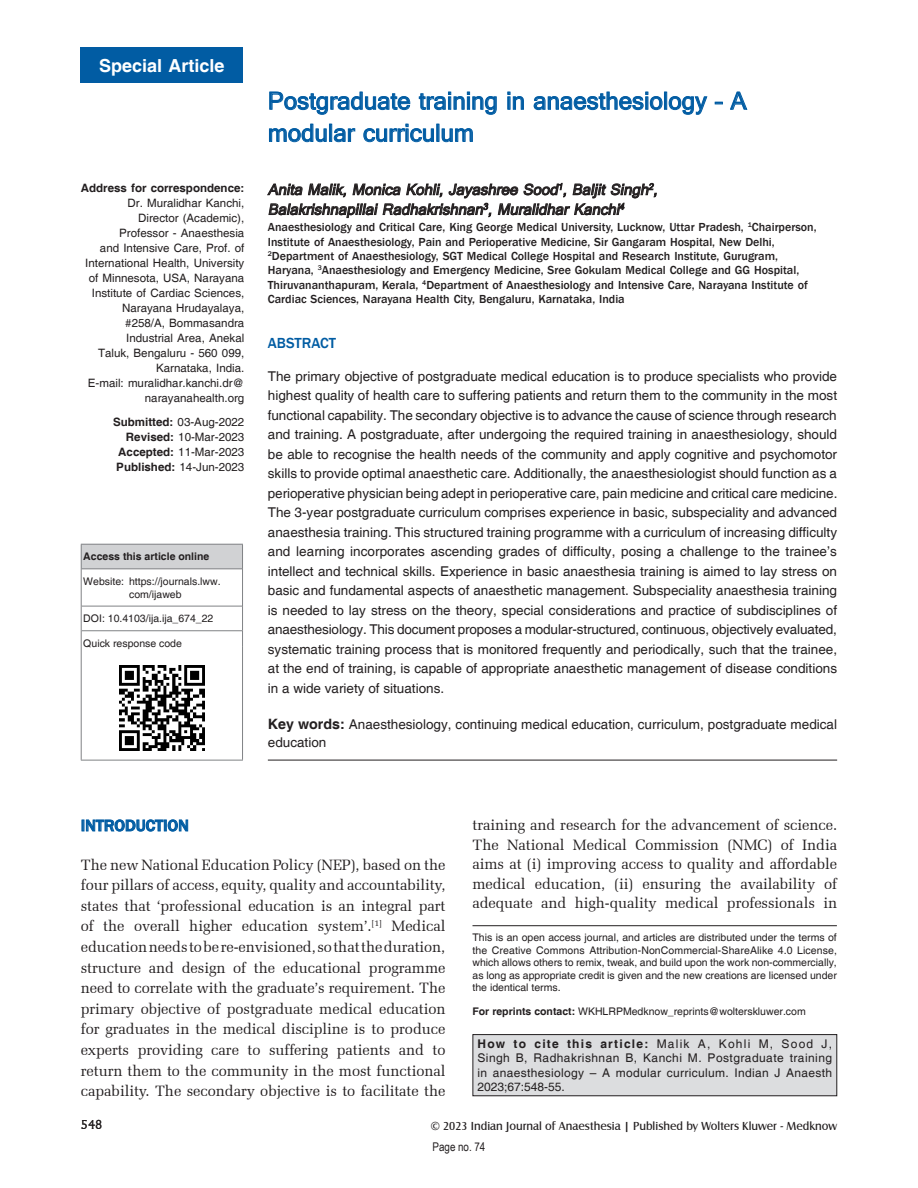
<style>
.page{position:relative;width:918px;height:1188px;background:#fff}
.page>*{position:absolute;margin:0;border:0;box-sizing:border-box;transform-origin:0 0}
.AT{font:24px/32.1px "Microsoft Sans Serif";color:#015ca3}
.AH{font:700 18px "Helvetica";color:#fff}
.t1{font:500 16.5px "Franklin Gothic";color:#015ca3}
.TX{font:15px/20.5px "Zapf Elliptical 711 BT";letter-spacing:-.005em;color:#231f20;text-align:justify}
.AU{font:italic 15px/19.8px "Microsoft Sans Serif";color:#231f20}
.ABSH{font:500 15px "Franklin Gothic";color:#015ca3}
.ABS{font:13.5px/19.5px "Helvetica";color:#231f20;text-align:justify}
.KWD{font:13.5px/18px "Helvetica";color:#231f20}
.AFF{font:500 12px/14.4px "Franklin Gothic";color:#231f20}
.HTC{font:12px/14.4px "Helvetica";letter-spacing:.03em;color:#231f20;text-align:justify}
.t2{font:12px "Castle T";color:#231f20}
.TX-2{font:12px "Arial Narrow";color:#231f20}
.FOLIO_V{font:300 12px "Flareserif 821 BT";color:#231f20}
.ADD{font:11.55px/15px "Helvetica";color:#231f20;text-align:right}
.HIS{font:11.55px "Helvetica";color:#231f20}
.Reprint{font:10.5px/12.6px "Helvetica";color:#231f20;text-align:justify}
.WEB{font:10.5px/12.6px "Helvetica";color:#231f20}
.AAO{font:700 10.5px "Helvetica";color:#231f20}
.s1{font-weight:700}
.s2{font-weight:700;font-size:14.25px}
</style>
<div class="page">
<svg style="left:82px;top:819px;width:106px;height:13px"></svg>
<div style="left:81px;top:47px;width:162px;height:36px;background:#015ca3"></div>
<svg style="left:267px;top:182px;width:390px;height:36px"></svg>
<svg style="left:269px;top:91px;width:142px;height:24px"></svg>
<svg style="left:419px;top:92px;width:78px;height:23px"></svg>
<svg style="left:507px;top:92px;width:17px;height:18px"></svg>
<svg style="left:533px;top:91px;width:175px;height:24px"></svg>
<svg style="left:715px;top:102px;width:8px;height:2px"></svg>
<svg style="left:730px;top:91px;width:18px;height:19px"></svg>
<svg style="left:269px;top:123px;width:58px;height:19px"></svg>
<div style="left:329px;top:124px;width:3px;height:18px;border:1px solid #015ca3"></div>
<svg style="left:334px;top:128px;width:22px;height:14px"></svg>
<svg style="left:363px;top:124px;width:71px;height:18px"></svg>
<svg style="left:441px;top:128px;width:32px;height:14px"></svg>
<hr style="left:268px;top:760px;width:569px;height:1px;background:#231f20">
<div style="left:81px;top:544px;width:162px;height:25px;background:#d1d2d4"></div>
<svg style="left:242px;top:545px;width:1px;height:24px"></svg>
<svg style="left:242px;top:606px;width:1px;height:41px"></svg>
<hr style="left:242px;top:647px;width:1px;height:113px;background:#808285">
<hr style="left:82px;top:606px;width:45px;height:1px;background:#808285">
<hr style="left:127px;top:606px;width:115px;height:1px;background:#808285">
<hr style="left:82px;top:631px;width:45px;height:1px;background:#808285">
<hr style="left:127px;top:631px;width:115px;height:1px;background:#808285">
<hr style="left:81px;top:544px;width:46px;height:1px;background:#808285">
<svg style="left:81px;top:545px;width:1px;height:24px"></svg>
<hr style="left:127px;top:544px;width:116px;height:1px;background:#808285">
<hr style="left:82px;top:569px;width:45px;height:1px;background:#808285">
<hr style="left:127px;top:569px;width:115px;height:1px;background:#808285">
<hr style="left:81px;top:569px;width:1px;height:37px;background:#808285">
<hr style="left:242px;top:569px;width:1px;height:37px;background:#808285">
<svg style="left:81px;top:606px;width:1px;height:41px"></svg>
<hr style="left:81px;top:647px;width:1px;height:113px;background:#808285">
<hr style="left:81px;top:760px;width:46px;height:1px;background:#808285">
<hr style="left:127px;top:760px;width:116px;height:1px;background:#808285">
<img style="left:119px;top:665px;width:85px;height:85px">
<div style="left:473px;top:1035px;width:364px;height:61px;background:#dcdddf"></div>
<div style="left:472px;top:1034px;width:365px;height:62px;border:1px solid #231f20"></div>
<hr style="left:472px;top:925px;width:365px;height:1px;background:#231f20">
<p class="AH" style="left:99px;top:55px;width:127px">Special Article</p>
<p class="ADD" style="left:81px;top:181px;width:165px"><span class="s1">Address for correspondence:<br></span>Dr. Muralidhar Kanchi,<br>Director (Academic),<br>Professor ‑ Anaesthesia<br>and Intensive Care, Prof. of<br>International Health, University of Minnesota, USA, Narayana<br>Institute of Cardiac Sciences,<br>Narayana Hrudayalaya, #258/A, Bommasandra<br>Industrial Area, Anekal<br>Taluk, Bengaluru ‑ 560 099,<br>Karnataka, India.<br>E‑mail: muralidhar.kanchi.dr@ narayanahealth.org</p>
<p class="HIS" style="left:113px;top:415px;width:133px"><span class="s1">Submitted:</span> 03‑Aug‑2022</p>
<p class="HIS" style="left:126px;top:430px;width:120px"><span class="s1">Revised:</span> 10‑Mar‑2023</p>
<p class="HIS" style="left:118px;top:445px;width:128px"><span class="s1">Accepted:</span> 11‑Mar‑2023</p>
<p class="HIS" style="left:116px;top:460px;width:130px"><span class="s1">Published:</span> 14-Jun-2023</p>
<p class="AAO" style="left:83px;top:550px;width:128px">Access this article online</p>
<p class="WEB" style="left:83px;top:575px;width:42px">Website:</p>
<p class="WEB" style="left:129px;top:575px;width:93px">https://journals.lww. com/ijaweb</p>
<p class="WEB" style="left:83px;top:613px;width:132px">DOI: 10.4103/ija.ija_674_22</p>
<p class="WEB" style="left:83px;top:637px;width:100px">Quick response code</p>
<p class="AT" style="left:268px;top:84px;width:480px">Postgraduate training in anaesthesiology – A modular curriculum</p>
<p class="AU" style="left:268px;top:179px;width:394px">Anita Malik, Monica Kohli, Jayashree Sood<sup>1</sup>, Baljit Singh<sup>2</sup>,<br>Balakrishnapillai Radhakrishnan<sup>3</sup>, Muralidhar Kanchi<sup>4</sup></p>
<p class="AFF" style="left:268px;top:220px;width:550px">Anaesthesiology and Critical Care, King George Medical University, Lucknow, Uttar Pradesh, <sup>1</sup>Chairperson, Institute of Anaesthesiology, Pain and Perioperative Medicine, Sir Gangaram Hospital, New Delhi, <sup>2</sup>Department of Anaesthesiology, SGT Medical College Hospital and Research Institute, Gurugram, Haryana, <sup>3</sup>Anaesthesiology and Emergency Medicine, Sree Gokulam Medical College and GG Hospital, Thiruvananthapuram, Kerala, <sup>4</sup>Department of Anaesthesiology and Intensive Care, Narayana Institute of Cardiac Sciences, Narayana Health City, Bengaluru, Karnataka, India</p>
<p class="ABSH" style="left:268px;top:333px;width:70px">ABSTRACT</p>
<p class="ABS" style="left:268px;top:367px;width:571px">The primary objective of postgraduate medical education is to produce specialists who provide highest quality of health care to suffering patients and return them to the community in the most functional capability. The secondary objective is to advance the cause of science through research and training. A postgraduate, after undergoing the required training in anaesthesiology, should be able to recognise the health needs of the community and apply cognitive and psychomotor skills to provide optimal anaesthetic care. Additionally, the anaesthesiologist should function as a perioperative physician being adept in perioperative care, pain medicine and critical care medicine.<br>The 3‑year postgraduate curriculum comprises experience in basic, subspeciality and advanced anaesthesia training. This structured training programme with a curriculum of increasing difficulty and learning incorporates ascending grades of difficulty, posing a challenge to the trainee’s intellect and technical skills. Experience in basic anaesthesia training is aimed to lay stress on basic and fundamental aspects of anaesthetic management. Subspeciality anaesthesia training is needed to lay stress on the theory, special considerations and practice of subdisciplines of anaesthesiology. This document proposes a modular‑structured, continuous, objectively evaluated, systematic training process that is monitored frequently and periodically, such that the trainee, at the end of training, is capable of appropriate anaesthetic management of disease conditions in a wide variety of situations.</p>
<p class="KWD" style="left:268px;top:716px;width:571px"><span class="s2">Key words:</span> Anaesthesiology, continuing medical education, curriculum, postgraduate medical education</p>
<h1 class="t1" style="left:81px;top:815px;width:110px">INTRODUCTION</h1>
<p class="TX" style="left:81px;top:854px;width:366px">The new National Education Policy (NEP), based on the four pillars of access, equity, quality and accountability, states that ‘professional education is an integral part of the overall higher education system’.<sup>[1]</sup> Medical education needs to be re‑envisioned, so that the duration, structure and design of the educational programme need to correlate with the graduate’s requirement. The primary objective of postgraduate medical education for graduates in the medical discipline is to produce experts providing care to suffering patients and to return them to the community in the most functional capability. The secondary objective is to facilitate the</p>
<p class="TX" style="left:472px;top:815px;width:366px;line-height:19.5px">training and research for the advancement of science.<br>The National Medical Commission (NMC) of India aims at (i) improving access to quality and affordable medical education, (ii) ensuring the availability of adequate and high‑quality medical professionals in</p>
<p class="Reprint" style="left:472px;top:931px;width:366px">This is an open access journal, and articles are distributed under the terms of the Creative Commons Attribution‑NonCommercial‑ShareAlike 4.0 License, which allows others to remix, tweak, and build upon the work non‑commercially, as long as appropriate credit is given and the new creations are licensed under the identical terms.</p>
<p class="Reprint" style="left:472px;top:1005px;width:335px"><span class="s1">For reprints contact:</span> WKHLRPMedknow_reprints@wolterskluwer.com</p>
<p class="HTC" style="left:478px;top:1037px;width:356px"><span class="s1">How to cite this article:</span> Malik A, Kohli M, Sood J, Singh B, Radhakrishnan B, Kanchi M. Postgraduate training in anaesthesiology – A modular curriculum. Indian J Anaesth 2023;67:548-55.</p>
<p class="FOLIO_V" style="left:81px;top:1117px;width:23px">548</p>
<p class="t2" style="left:431px;top:1119px;width:408px">© 2023 Indian Journal of Anaesthesia | Published by Wolters Kluwer - Medknow</p>
<p class="TX-2" style="left:433px;top:1138px;width:54px">Page no. 74</p>
</div>
